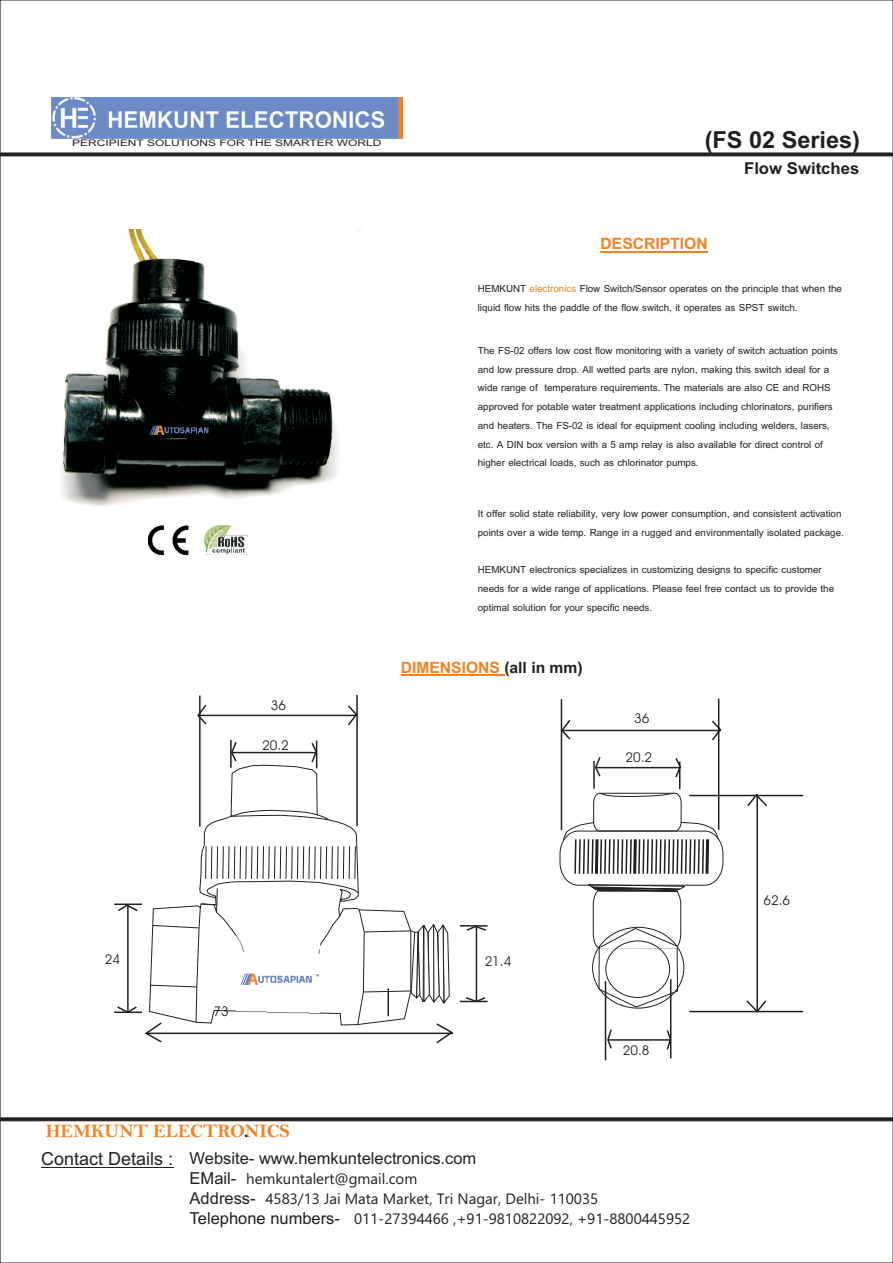
<style>
.page{position:relative;width:893px;height:1263px;background:#fff}
.page>*{position:absolute;margin:0;border:0;box-sizing:border-box;transform-origin:0 0}
.t1{font:700 36px "Browallia New";color:#231f20}
.t2{font:700 25.05px "Browallia New";color:#231f20}
.t3{font:700 24px "Browallia New";color:#f58220}
.t4{font:700 19.2px "Bell";color:#f58220}
.t5{font:16.5px "Arial";color:#231f20}
.t6{font:15px/18.8px "Browallia New";color:#231f20}
.t7{font:15px/20px "Ebrima";color:#231f20}
.t8{font:13.5px "Avant Garde IT Cby BT";color:#231f20}
.t9{font:9px "Arial";color:#231f20;scale:1.32 1}
.s1{color:#f58220}
.s2{color:#231f20}
.s3{font-size:18px}
.s4{font-family:"Arial";font-size:16.5px}
</style>
<div class="page">
<hr style="left:601px;top:252px;width:107px;height:1px;background:#f58220">
<hr style="left:41px;top:1166px;width:132px;height:1px;background:#231f20">
<hr style="left:0;top:153px;width:893px;height:3px;background:#231f20">
<svg style="left:0;top:1117px;width:893px;height:4px;background:#383435"></svg>
<img style="left:52px;top:98px;width:350px;height:41px">
<img style="left:149px;top:525px;width:98px;height:30px">
<img style="left:60px;top:229px;width:303px;height:278px">
<img style="left:147px;top:387px;width:69px;height:97px">
<hr style="left:401px;top:675px;width:103px;height:1px;background:#f58220">
<hr style="left:114px;top:903px;width:28px;height:2px;background:#231f20">
<hr style="left:114px;top:1011px;width:28px;height:2px;background:#231f20">
<hr style="left:718px;top:699px;width:1px;height:131px;background:#231f20">
<hr style="left:561px;top:699px;width:1px;height:131px;background:#231f20">
<hr style="left:689px;top:795px;width:114px;height:1px;background:#231f20">
<hr style="left:689px;top:1011px;width:114px;height:1px;background:#231f20">
<hr style="left:605px;top:981px;width:1px;height:79px;background:#231f20">
<hr style="left:670px;top:979px;width:1px;height:79px;background:#231f20">
<svg style="left:116px;top:674px;width:372px;height:370px"></svg>
<svg style="left:560px;top:755px;width:163px;height:252px"></svg>
<hr style="left:562px;top:730px;width:159px;height:1px;background:#231f20">
<svg style="left:560px;top:718px;width:12px;height:23px"></svg>
<svg style="left:710px;top:719px;width:12px;height:23px"></svg>
<hr style="left:756px;top:794px;width:2px;height:217px;background:#231f20">
<svg style="left:745px;top:999px;width:23px;height:14px"></svg>
<svg style="left:746px;top:794px;width:23px;height:14px"></svg>
<hr style="left:608px;top:1039px;width:63px;height:2px;background:#231f20">
<svg style="left:606px;top:1028px;width:7px;height:22px"></svg>
<svg style="left:665px;top:1028px;width:7px;height:23px"></svg>
<p class="t9" style="left:72px;top:140px;width:236px">PERCIPIENT SOLUTIONS FOR THE SMARTER WORLD</p>
<h1 class="t1" style="left:705px;top:116px;width:157px">(FS 02 Series)</h1>
<h2 class="t2" style="left:744px;top:152px;width:117px">Flow Switches</h2>
<h3 class="t3" style="left:601px;top:228px;width:109px">DESCRIPTION</h3>
<p class="t6" style="left:478px;top:278px;width:366px">HEMKUNT <span class="s1">electronics</span> Flow Switch/Sensor operates on the principle that when the liquid flow hits the paddle of the flow switch, it operates as SPST switch.</p>
<p class="t6" style="left:478px;top:340px;width:362px">The FS-02 offers low cost flow monitoring with a variety of switch actuation points and low pressure drop. All wetted parts are nylon, making this switch ideal for a wide range of temperature requirements. The materials are also CE and ROHS approved for potable water treatment applications including chlorinators, purifiers and heaters. The FS-02 is ideal for equipment cooling including welders, lasers, etc. A DIN box version with a 5 amp relay is also available for direct control of higher electrical loads, such as chlorinator pumps.</p>
<p class="t6" style="left:478px;top:503px;width:368px">It offer solid state reliability, very low power consumption, and consistent activation points over a wide temp. Range in a rugged and environmentally isolated package.</p>
<p class="t6" style="left:478px;top:560px;width:358px">HEMKUNT electronics specializes in customizing designs to specific customer needs for a wide range of applications. Please feel free contact us to provide the optimal solution for your specific needs.</p>
<p class="t8" style="left:271px;top:700px;width:17px">36</p>
<p class="t8" style="left:262px;top:739px;width:28px">20.2</p>
<h3 class="t3" style="left:401px;top:652px;width:183px">DIMENSIONS <span class="s2">(all in mm)</span></h3>
<p class="t8" style="left:634px;top:712px;width:17px">36</p>
<p class="t8" style="left:625px;top:752px;width:28px">20.2</p>
<p class="t8" style="left:105px;top:954px;width:17px">24</p>
<p class="t8" style="left:485px;top:955px;width:28px">21.4</p>
<p class="t8" style="left:214px;top:1006px;width:17px">73</p>
<p class="t8" style="left:623px;top:1044px;width:28px">20.8</p>
<p class="t4" style="left:46px;top:1124px;width:246px">HEMKUNT ELECTRONICS</p>
<p class="t5" style="left:41px;top:1152px;width:437px"><span class="s3">Contact Details :</span> Website- www.hemkuntelectronics.com</p>
<p class="t7" style="left:190px;top:1170px;width:502px"><span class="s4">EMail-</span> hemkuntalert@gmail.com<br><span class="s4">Address-</span> 4583/13 Jai Mata Market, Tri Nagar, Delhi- 110035<br><span class="s4">Telephone numbers-</span> 011-27394466 ,+91-9810822092, +91-8800445952</p>
<p class="t8" style="left:763px;top:895px;width:28px">62.6</p>
</div>
